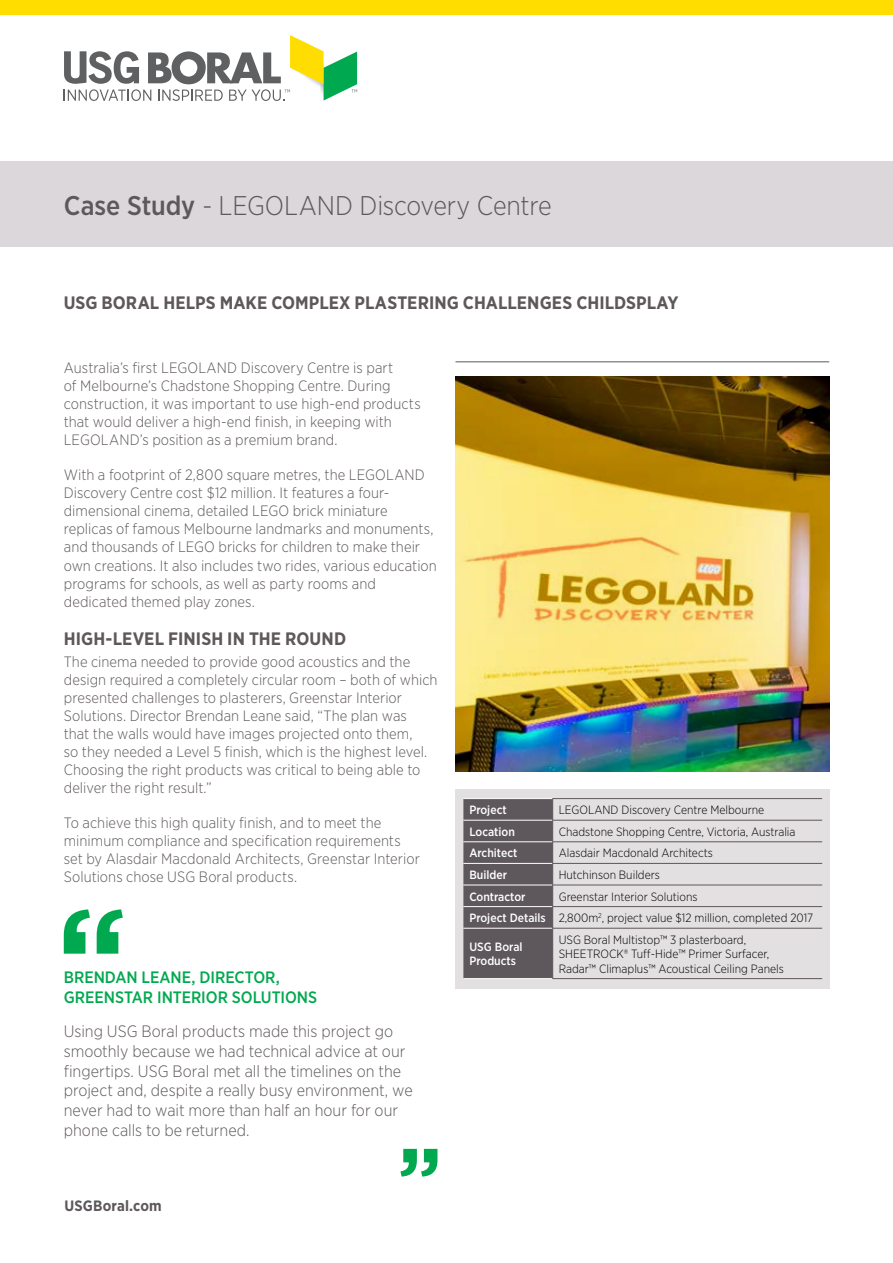
<style>
.page{position:relative;width:893px;height:1263px;background:#fff}
.page>*{position:absolute;margin:0;border:0;box-sizing:border-box;transform-origin:0 0}
.t1{font:300 27px "Gotham Narrow";letter-spacing:-.01em;color:#5e575c}
.t2{font:700 18px "Gotham Narrow";letter-spacing:.005em;color:#5e575c}
.t3{font:300 16.5px/19.8px "Gotham Narrow";color:#5e575c}
.t4{font:500 16.5px/19.8px "Gotham Narrow";letter-spacing:-.005em;color:#00a94f}
.t5{font:300 15px/18px "Gotham Narrow";letter-spacing:.005em;color:#5e575c}
.t6{font:700 15px "Gotham Narrow";letter-spacing:.01em;color:#5e575c}
.t7{font:300 12px/14.4px "Gotham Narrow";color:#000}
.t8{font:500 12px/14.4px "Gotham Narrow";color:#fff}
.s1{font-weight:500}
.s2{font-weight:500;color:#fff}
</style>
<div class="page">
<div style="left:455px;top:789px;width:374px;height:200px;background:#e3e0e2"></div>
<img style="left:455px;top:376px;width:374px;height:396px">
<svg style="left:64px;top:35px;width:293px;height:66px"></svg>
<div style="left:0;top:0;width:893px;height:15px;background:#fd0"></div>
<div style="left:0;top:162px;width:893px;height:85px;background:#dbd7da"></div>
<hr style="left:463px;top:978px;width:89px;height:1px;background:#fff">
<hr style="left:552px;top:798px;width:270px;height:1px;background:#5e575c">
<hr style="left:552px;top:820px;width:270px;height:1px;background:#5e575c">
<hr style="left:552px;top:841px;width:270px;height:1px;background:#5e575c">
<hr style="left:552px;top:863px;width:270px;height:1px;background:#5e575c">
<hr style="left:552px;top:885px;width:270px;height:1px;background:#5e575c">
<hr style="left:552px;top:906px;width:270px;height:1px;background:#5e575c">
<svg style="left:463px;top:798px;width:90px;height:180px;background:#655e63"></svg>
<hr style="left:552px;top:928px;width:270px;height:1px;background:#5e575c">
<hr style="left:552px;top:928px;width:1px;height:50px;background:#5e575c">
<hr style="left:552px;top:978px;width:270px;height:1px;background:#5e575c">
<hr style="left:455px;top:361px;width:374px;height:1px;background:#5e575c">
<svg style="left:64px;top:909px;width:59px;height:45px"></svg>
<svg style="left:400px;top:1149px;width:37px;height:27px"></svg>
<h1 class="t1" style="left:64px;top:189px;width:489px"><span class="s1">Case Study</span> - LEGOLAND Discovery Centre</h1>
<p class="t2" style="left:64px;top:291px;width:616px">USG BORAL HELPS MAKE COMPLEX PLASTERING CHALLENGES CHILDSPLAY</p>
<p class="t5" style="left:64px;top:359px;width:358px">Australia’s first LEGOLAND Discovery Centre is part<br>of Melbourne’s Chadstone Shopping Centre. During construction, it was important to use high-end products that would deliver a high-end finish, in keeping with LEGOLAND’s position as a premium brand.</p>
<p class="t5" style="left:64px;top:466px;width:375px">With a footprint of 2,800 square metres, the LEGOLAND Discovery Centre cost $12 million. It features a four&shy;dimensional cinema, detailed LEGO brick miniature replicas of famous Melbourne landmarks and monuments, and thousands of LEGO bricks for children to make their own creations. It also includes two rides, various education programs for schools, as well as party rooms and dedicated themed play zones.</p>
<p class="t2" style="left:64px;top:627px;width:284px">HIGH-LEVEL FINISH IN THE ROUND</p>
<p class="t5" style="left:64px;top:652px;width:375px">The cinema needed to provide good acoustics and the design required a completely circular room – both of which presented challenges to plasterers, Greenstar Interior Solutions. Director Brendan Leane said, “The plan was<br>that the walls would have images projected onto them,<br>so they needed a Level 5 finish, which is the highest level.<br>Choosing the right products was critical to being able to deliver the right result.”</p>
<p class="t5" style="left:64px;top:813px;width:358px">To achieve this high quality finish, and to meet the minimum compliance and specification requirements set by Alasdair Macdonald Architects, Greenstar Interior Solutions chose USG Boral products.</p>
<p class="t4" style="left:64px;top:967px;width:255px">BRENDAN LEANE, DIRECTOR,<br>GREENSTAR INTERIOR SOLUTIONS</p>
<p class="t3" style="left:64px;top:1021px;width:350px">Using USG Boral products made this project go smoothly because we had technical advice at our fingertips. USG Boral met all the timelines on the project and, despite a really busy environment, we never had to wait more than half an hour for our phone calls to be returned.</p>
<p class="t6" style="left:64px;top:1196px;width:99px">USGBoral.com</p>
<p class="t8" style="left:469px;top:803px;width:39px">Project</p>
<p class="t7" style="left:559px;top:802px;width:207px">LEGOLAND Discovery Centre Melbourne</p>
<p class="t8" style="left:469px;top:824px;width:47px">Location</p>
<p class="t7" style="left:559px;top:824px;width:238px">Chadstone Shopping Centre, Victoria, Australia</p>
<p class="t8" style="left:469px;top:846px;width:49px">Architect</p>
<p class="t7" style="left:559px;top:846px;width:156px">Alasdair Macdonald Architects</p>
<p class="t8" style="left:469px;top:867px;width:39px">Builder</p>
<p class="t7" style="left:559px;top:867px;width:103px">Hutchinson Builders</p>
<p class="t8" style="left:469px;top:889px;width:58px">Contractor</p>
<p class="t7" style="left:469px;top:885px;width:345px;line-height:21.6px;text-indent:89px">Greenstar Interior Solutions<br><span class="s2">Project Details</span> 2,800m<sup>2</sup>, project value $12 million, completed 2017</p>
<p class="t8" style="left:469px;top:939px;width:55px">USG Boral<br>Products</p>
<p class="t7" style="left:559px;top:932px;width:227px">USG Boral Multistop™ 3 plasterboard,<br>SHEETROCK® Tuff-Hide™ Primer Surfacer,<br>Radar™ Climaplus™ Acoustical Ceiling Panels</p>
</div>
